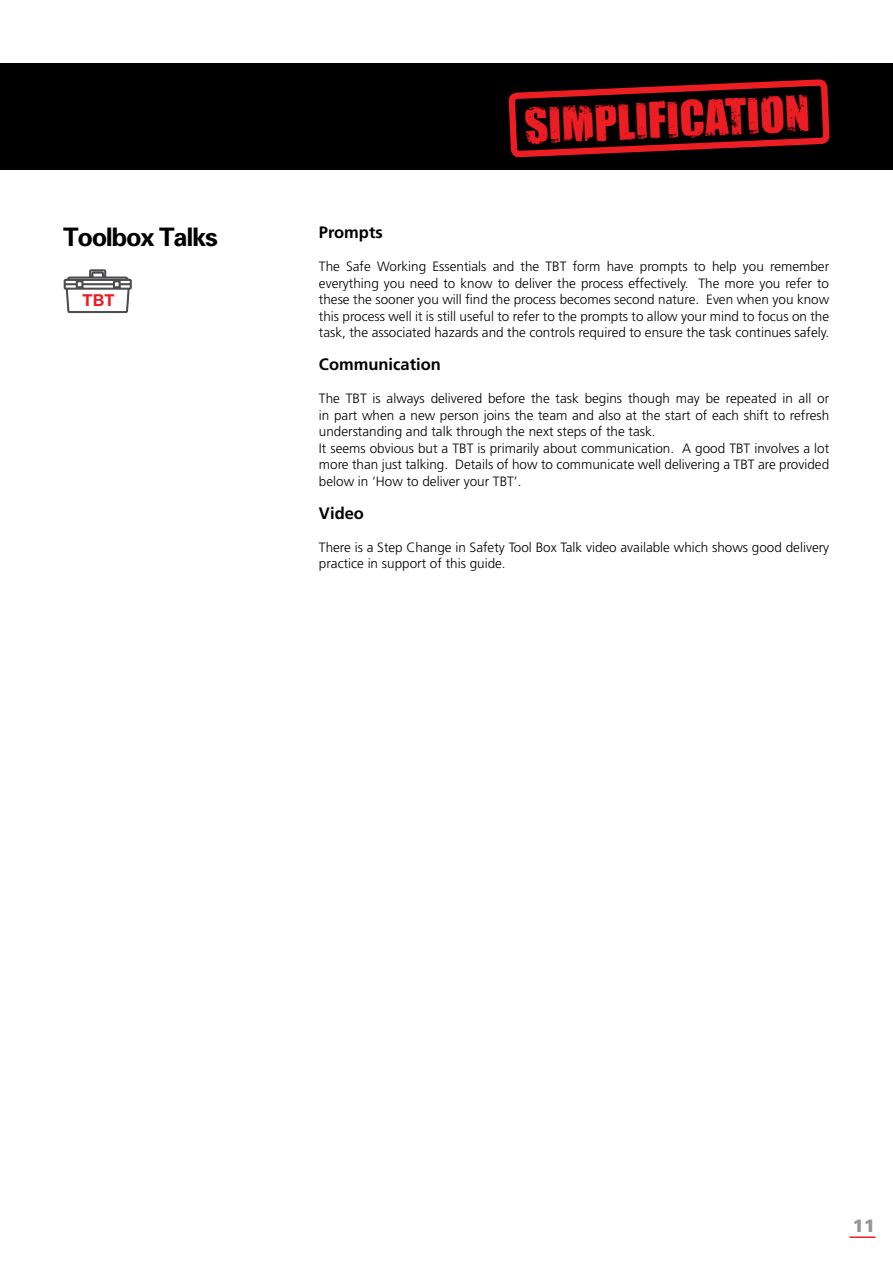
<style>
.page{position:relative;width:893px;height:1263px;background:#fff}
.page>*{position:absolute;margin:0;border:0;box-sizing:border-box;transform-origin:0 0}
.t1{font:45.9px "TADGRUNGECAPS";color:#ed1d24}
.t2{font:700 25.5px "Univers";letter-spacing:-.05em;color:#000}
.t3{font:900 18px "Univers";color:#939598}
.t4{font:700 16.5px "Frutiger";color:#000}
.t5{font:700 16.5px "Helvetica Neue";color:#ed1d24}
.t6{font:300 13.5px/16.5px "Frutiger";color:#000}
</style>
<div class="page">
<div style="left:0;top:64px;width:893px;height:106px;background:#000"></div>
<hr style="left:849px;top:1236px;width:26px;height:2px;background:#ed1d24">
<svg style="left:508px;top:82px;width:322px;height:76px"></svg>
<svg style="left:63px;top:269px;width:69px;height:44px"></svg>
<h1 class="t1" style="left:524px;top:106px;width:287px;rotate:-3deg">SIMPLIFICATION</h1>
<h2 class="t2" style="left:63px;top:221px;width:156px">Toolbox Talks</h2>
<p class="t4" style="left:319px;top:223px;width:65px">Prompts</p>
<p class="t6" style="left:319px;top:258px;width:512px;text-align:justify">The Safe Working Essentials and the TBT form have prompts to help you remember everything you need to know to deliver the process effectively. The more you refer to these the sooner you will find the process becomes second nature. Even when you know this process well it is still useful to refer to the prompts to allow your mind to focus on the task, the associated hazards and the controls required to ensure the task continues safely.</p>
<p class="t4" style="left:319px;top:355px;width:123px">Communication</p>
<p class="t6" style="left:319px;top:390px;width:512px">The TBT is always delivered before the task begins though may be repeated in all or in part when a new person joins the team and also at the start of each shift to refresh understanding and talk through the next steps of the task.<br>It seems obvious but a TBT is primarily about communication. A good TBT involves a lot more than just talking. Details of how to communicate well delivering a TBT are provided below in ‘How to deliver your TBT’.</p>
<p class="t4" style="left:319px;top:503px;width:47px">Video</p>
<p class="t6" style="left:319px;top:539px;width:512px">There is a Step Change in Safety Tool Box Talk video available which shows good delivery practice in support of this guide.</p>
<p class="t5" style="left:83px;top:290px;width:33px">TBT</p>
<h3 class="t3" style="left:852px;top:1214px;width:25px">11</h3>
</div>
